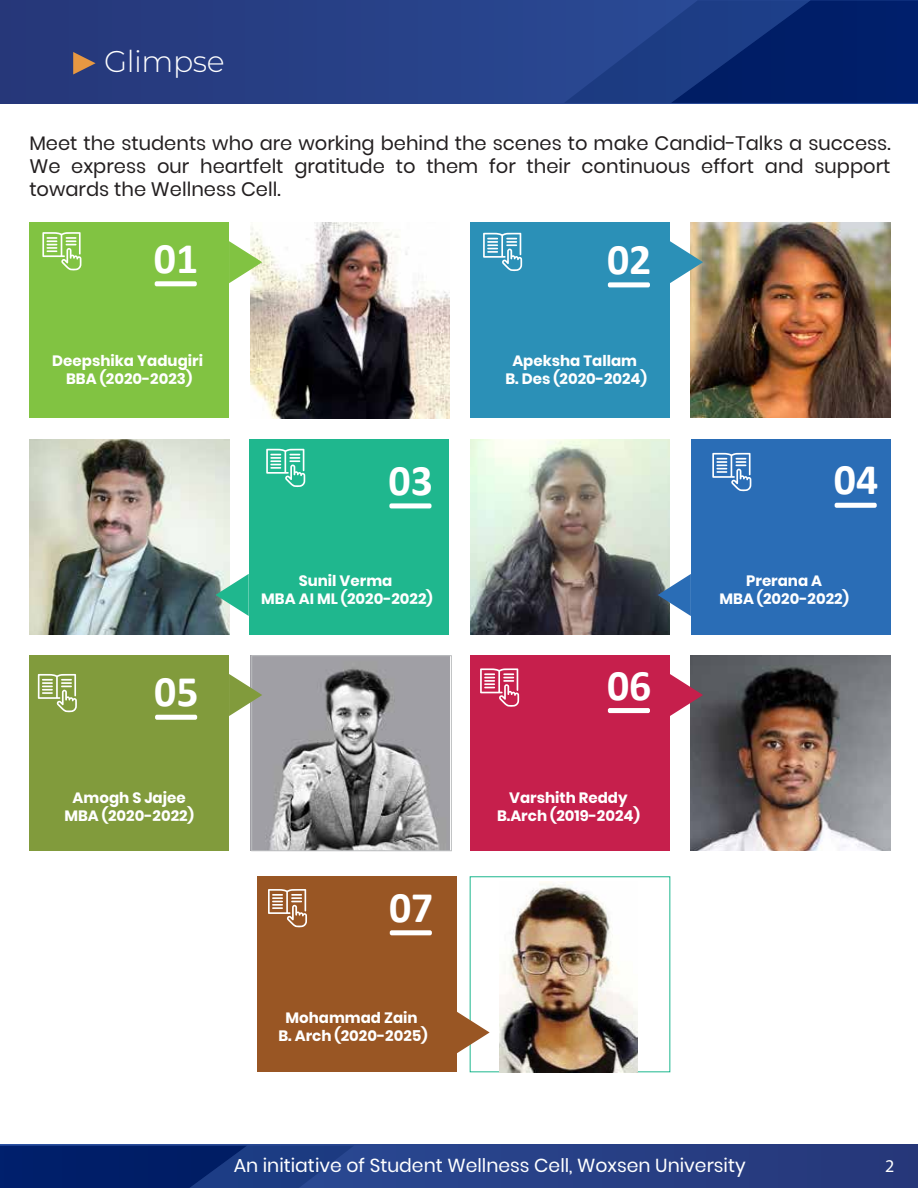
<style>
.page{position:relative;width:918px;height:1188px;background:#fff}
.page>*{position:absolute;margin:0;border:0;box-sizing:border-box;transform-origin:0 0}
.t1{font:700 43.8px "Calibri";color:#fff}
.t2{font:300 30px "Montserrat";letter-spacing:-.015em;color:#fff}
.t3{font:19.5px/23.4px "Poppins";color:#231f20;text-align:justify}
.t4{font:18.75px "Poppins";color:#fff}
.t5{font:18px "Myriad Pro";color:#fff}
.t6{font:700 15px/18px "Poppins";color:#fff;text-align:center}
</style>
<div class="page">
<div style="left:0;top:1145px;width:918px;height:43px;background:#273e84"></div>
<svg style="left:0;top:1146px;width:354px;height:42px"></svg>
<div style="left:0;top:0;width:918px;height:104px;background:#273e84"></div>
<svg style="left:564px;top:0;width:354px;height:103px"></svg>
<img style="left:691px;top:222px;width:200px;height:195px">
<svg style="left:670px;top:241px;width:33px;height:42px"></svg>
<div style="left:470px;top:223px;width:200px;height:195px;background:#2b90b7"></div>
<img style="left:250px;top:223px;width:200px;height:195px">
<svg style="left:229px;top:241px;width:33px;height:42px"></svg>
<div style="left:29px;top:223px;width:200px;height:195px;background:#81c342"></div>
<img style="left:250px;top:656px;width:200px;height:195px">
<img style="left:691px;top:656px;width:200px;height:195px">
<img style="left:29px;top:439px;width:200px;height:195px">
<img style="left:470px;top:439px;width:200px;height:195px">
<svg style="left:216px;top:574px;width:33px;height:42px"></svg>
<div style="left:249px;top:439px;width:199px;height:195px;background:#1fb78e"></div>
<svg style="left:658px;top:574px;width:33px;height:42px"></svg>
<div style="left:691px;top:439px;width:200px;height:195px;background:#2a6db6"></div>
<svg style="left:670px;top:674px;width:33px;height:42px"></svg>
<div style="left:470px;top:656px;width:200px;height:195px;background:#c61f4c"></div>
<img style="left:500px;top:881px;width:137px;height:191px">
<div style="left:252px;top:655px;width:200px;height:196px;border:1px solid #bcbec0"></div>
<svg style="left:229px;top:674px;width:33px;height:42px"></svg>
<div style="left:29px;top:656px;width:200px;height:195px;background:#819b3c"></div>
<svg style="left:456px;top:1011px;width:34px;height:43px"></svg>
<div style="left:257px;top:877px;width:199px;height:195px;background:#995624"></div>
<div style="left:155px;top:281px;width:42px;height:5px;background:#fff;border-radius:2px"></div>
<div style="left:608px;top:282px;width:42px;height:5px;background:#fff;border-radius:2px"></div>
<div style="left:389px;top:503px;width:43px;height:5px;background:#fff;border-radius:2px"></div>
<div style="left:835px;top:503px;width:42px;height:5px;background:#fff;border-radius:2px"></div>
<div style="left:155px;top:715px;width:42px;height:5px;background:#fff;border-radius:2px"></div>
<div style="left:608px;top:708px;width:42px;height:5px;background:#fff;border-radius:2px"></div>
<div style="left:390px;top:930px;width:42px;height:5px;background:#fff;border-radius:2px"></div>
<svg style="left:42px;top:232px;width:39px;height:38px"></svg>
<svg style="left:483px;top:233px;width:39px;height:38px"></svg>
<svg style="left:712px;top:453px;width:39px;height:38px"></svg>
<svg style="left:38px;top:674px;width:39px;height:38px"></svg>
<svg style="left:268px;top:889px;width:39px;height:38px"></svg>
<svg style="left:480px;top:668px;width:39px;height:39px"></svg>
<svg style="left:266px;top:449px;width:39px;height:38px"></svg>
<svg style="left:73px;top:52px;width:23px;height:23px"></svg>
<h2 class="t2" style="left:104px;top:41px;width:122px">Glimpse</h2>
<h3 class="t3" style="left:29px;top:131px;width:863px">Meet the students who are working behind the scenes to make Candid-Talks a success.<br>We express our heartfelt gratitude to them for their continuous effort and support towards the Wellness Cell.</h3>
<h1 class="t1" style="left:154px;top:227px;width:46px">01</h1>
<h1 class="t1" style="left:607px;top:229px;width:46px">02</h1>
<p class="t6" style="left:52px;top:351px;width:152px">Deepshika Yadugiri<br>BBA (2020-2023)</p>
<p class="t6" style="left:505px;top:351px;width:143px">Apeksha Tallam<br>B. Des (2020-2024)</p>
<h1 class="t1" style="left:389px;top:450px;width:46px">03</h1>
<h1 class="t1" style="left:834px;top:449px;width:46px">04</h1>
<p class="t6" style="left:261px;top:572px;width:173px">Sunil Verma<br>MBA AI ML (2020-2022)</p>
<p class="t6" style="left:720px;top:572px;width:131px">Prerana A<br>MBA (2020-2022)</p>
<h1 class="t1" style="left:154px;top:661px;width:46px">05</h1>
<h1 class="t1" style="left:607px;top:654px;width:46px">06</h1>
<p class="t6" style="left:65px;top:788px;width:131px">Amogh S Jajee<br>MBA (2020-2022)</p>
<p class="t6" style="left:497px;top:788px;width:144px">Varshith Reddy<br>B.Arch (2019-2024)</p>
<h1 class="t1" style="left:389px;top:876px;width:46px">07</h1>
<p class="t6" style="left:278px;top:1009px;width:151px">Mohammad Zain<br>B. Arch (2020-2025)</p>
<p class="t4" style="left:234px;top:1154px;width:514px">An initiative of Student Wellness Cell, Woxsen University</p>
<p class="t5" style="left:885px;top:1154px;width:11px">2</p>
</div>
